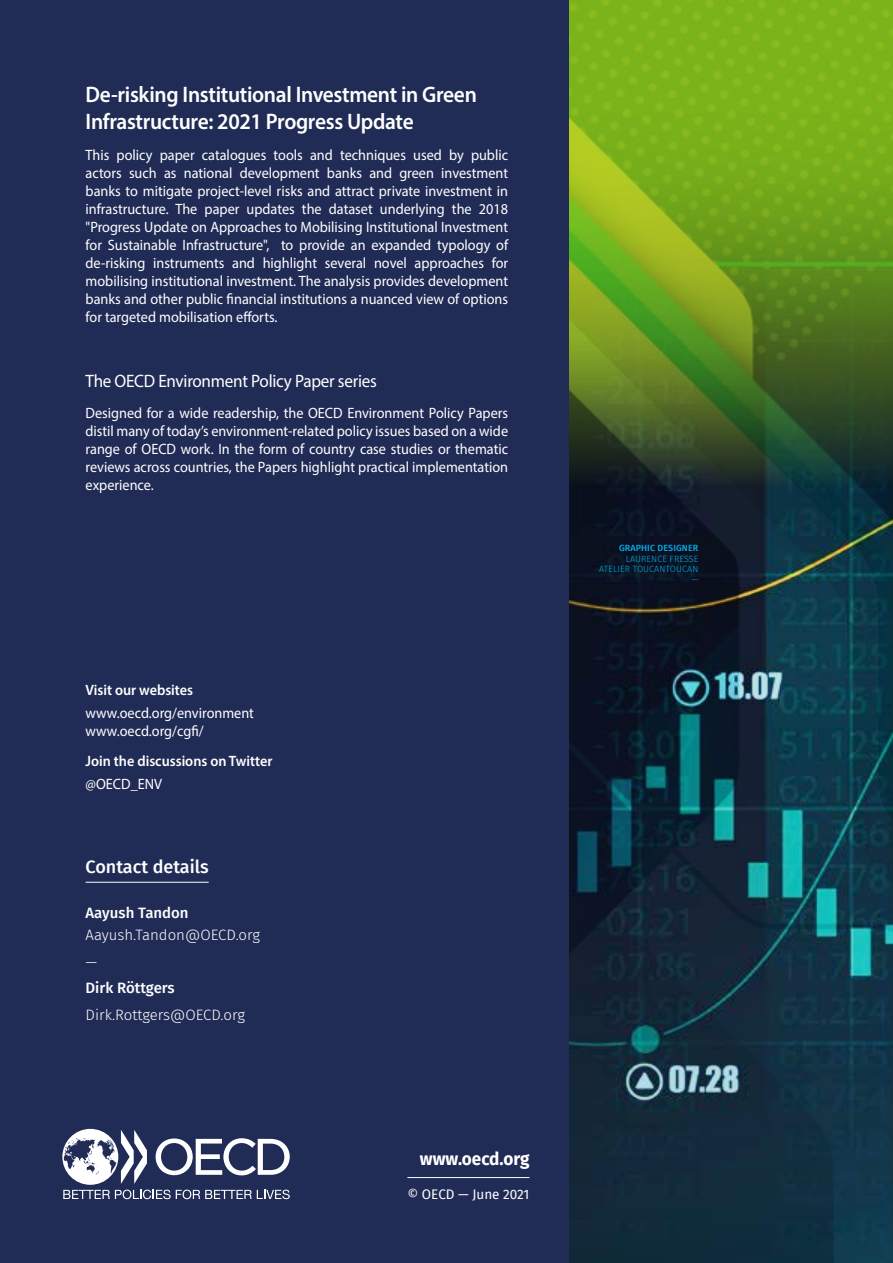
<style>
.page{position:relative;width:893px;height:1263px;background:#fff}
.page>*{position:absolute;margin:0;border:0;box-sizing:border-box;transform-origin:0 0}
.t1{font:600 22.5px/27px "Myriad Pro";letter-spacing:-.015em;color:#fff;scale:.95 1}
.t2{font:18px "Myriad Pro";letter-spacing:-.015em;color:#fff;scale:.95 1}
.t3{font:500 18px "Fira Sans";color:#fff}
.t4{font:700 18px "Fira Sans";color:#fff;scale:.95 1}
.t5{font:15px/18px "Myriad Pro";color:#fff;text-align:justify;scale:.95 1}
.t6{font:300 15px/26.5px "Fira Sans";color:#fff}
.t7{font:600 15px "Myriad Pro";color:#fff;scale:.95 1}
.t8{font:500 15px "Fira Sans";color:#fff}
.t9{font:13.5px "Fira Sans";color:#fff}
.t10{font:300 9px/10.8px "Fira Sans";letter-spacing:.01em;color:#00b1eb;text-align:right}
.t11{font:500 9px "Fira Sans";letter-spacing:.01em;color:#00b1eb}
</style>
<div class="page">
<div style="left:0;top:0;width:570px;height:1263px;background:#212c56"></div>
<hr style="left:86px;top:882px;width:123px;height:1px;background:#fff">
<hr style="left:407px;top:1177px;width:122px;height:1px;background:#fff">
<img style="left:570px;top:0;width:323px;height:1263px">
<svg style="left:62px;top:1129px;width:228px;height:70px"></svg>
<h1 class="t1" style="left:86px;top:80px;width:413px">De-risking Institutional Investment in Green<br>Infrastructure: 2021 Progress Update</h1>
<p class="t5" style="left:86px;top:145px;width:446px">This policy paper catalogues tools and techniques used by public actors such as national development banks and green investment banks to mitigate project-level risks and attract private investment in infrastructure. The paper updates the dataset underlying the 2018 "Progress Update on Approaches to Mobilising Institutional Investment for Sustainable Infrastructure", to provide an expanded typology of de-risking instruments and highlight several novel approaches for mobilising institutional investment. The analysis provides development banks and other public financial institutions a nuanced view of options for targeted mobilisation efforts.</p>
<p class="t2" style="left:86px;top:370px;width:308px">The OECD Environment Policy Paper series</p>
<p class="t5" style="left:86px;top:403px;width:446px">Designed for a wide readership, the OECD Environment Policy Papers distil many of today’s environment-related policy issues based on a wide range of OECD work. In the form of country case studies or thematic reviews across countries, the Papers highlight practical implementation experience.</p>
<p class="t7" style="left:86px;top:681px;width:115px">Visit our websites</p>
<p class="t5" style="left:86px;top:703px;width:179px">www.oecd.org/environment www.oecd.org/cgfi/</p>
<p class="t7" style="left:86px;top:752px;width:198px">Join the discussions on Twitter</p>
<p class="t5" style="left:86px;top:774px;width:82px">@OECD_ENV</p>
<p class="t3" style="left:86px;top:852px;width:125px">Contact details</p>
<p class="t8" style="left:86px;top:900px;width:105px">Aayush Tandon</p>
<p class="t6" style="left:86px;top:921px;width:176px">Aayush.Tandon@OECD.org —</p>
<p class="t8" style="left:86px;top:976px;width:91px">Dirk Röttgers</p>
<p class="t6" style="left:86px;top:1001px;width:161px">Dirk.Rottgers@OECD.org</p>
<p class="t4" style="left:420px;top:1143px;width:117px">www.oecd.org</p>
<p class="t9" style="left:407px;top:1184px;width:124px">© OECD — June 2021</p>
<p class="t11" style="left:619px;top:540px;width:81px">GRAPHIC DESIGNER</p>
<p class="t10" style="left:599px;top:553px;width:101px">LAURENCE FRESSE<br>ATELIER TOUCANTOUCAN —</p>
</div>
